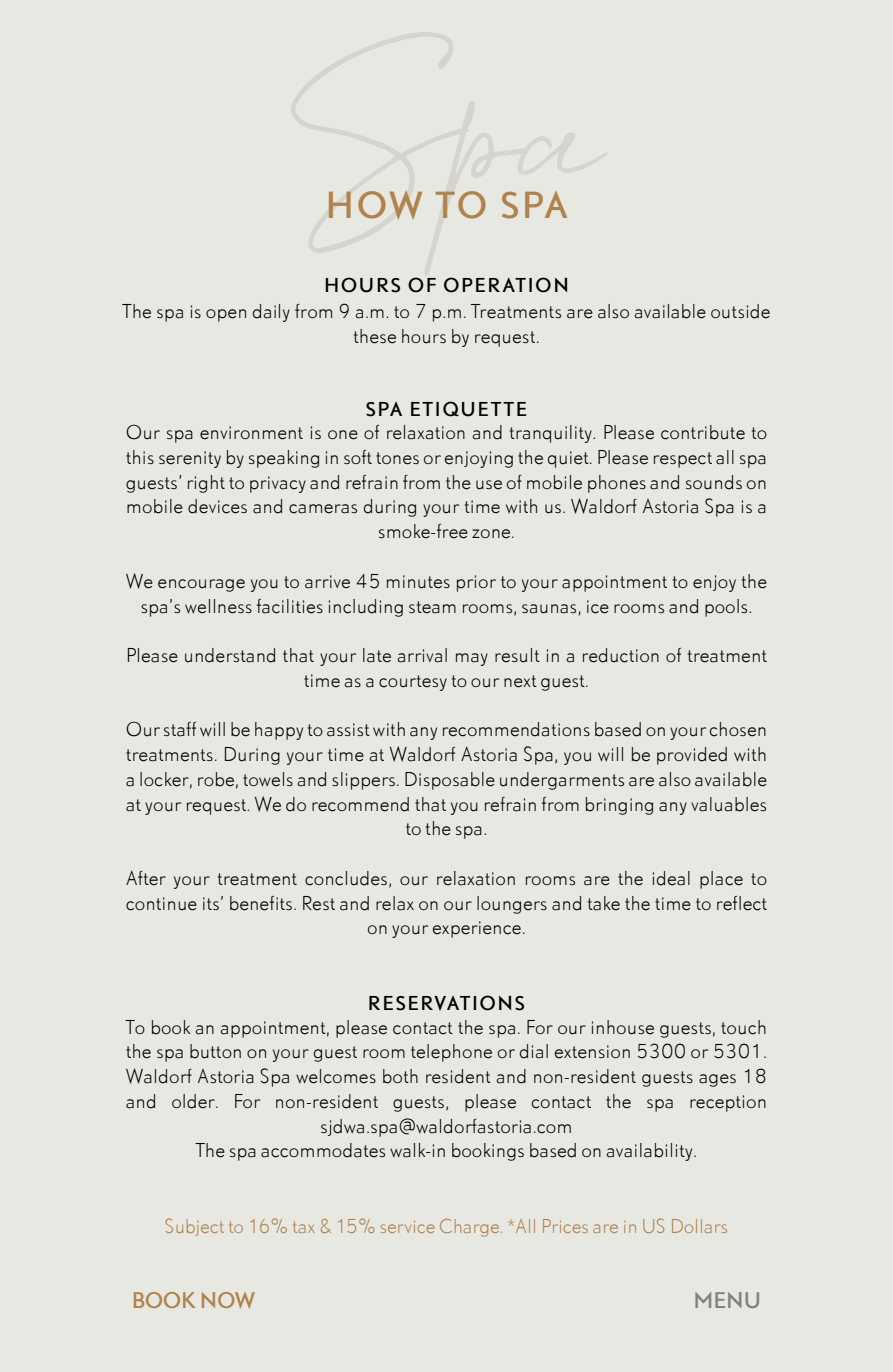
<style>
.page{position:relative;width:893px;height:1372px;background:#fff}
.page>*{position:absolute;margin:0;border:0;box-sizing:border-box;transform-origin:0 0}
.t1{font:33.75px "DTL Nobel T";letter-spacing:.07em;color:#b1824b}
.t2{font:20.25px "DTL Nobel T";color:#b1824b}
.t3{font:20.25px "DTL Nobel T";color:#837f7c}
.t4{font:300 18px/24.8px "DTL Nobel T";color:#000001;text-align:center}
.t5{font:300 18px "DTL Nobel T";letter-spacing:-.005em;color:#b1824b}
.t6{font:18px "DTL Nobel T";letter-spacing:.1em;color:#000001}
</style>
<div class="page">
<div style="left:0;top:0;width:893px;height:1371px;background:#e7e8e2"></div>
<h1 class="t1" style="left:325px;top:182px;width:244px">HOW TO SPA</h1>
<p class="t6" style="left:324px;top:273px;width:246px">HOURS OF OPERATION</p>
<p class="t4" style="left:122px;top:299px;width:650px">The spa is open daily from 9 a.m. to 7 p.m. Treatments are also available outside these hours by request.</p>
<p class="t6" style="left:366px;top:396px;width:163px">SPA ETIQUETTE</p>
<p class="t4" style="left:126px;top:420px;width:643px">Our spa environment is one of relaxation and tranquility. Please contribute to this serenity by speaking in soft tones or enjoying the quiet. Please respect all spa guests’ right to privacy and refrain from the use of mobile phones and sounds on mobile devices and cameras during your time with us. Waldorf Astoria Spa is a smoke-free zone.</p>
<p class="t4" style="left:126px;top:568px;width:643px">We encourage you to arrive 45 minutes prior to your appointment to enjoy the spa’s wellness facilities including steam rooms, saunas, ice rooms and pools.</p>
<p class="t4" style="left:126px;top:642px;width:643px">Please understand that your late arrival may result in a reduction of treatment time as a courtesy to our next guest.</p>
<p class="t4" style="left:126px;top:717px;width:643px">Our staff will be happy to assist with any recommendations based on your chosen treatments. During your time at Waldorf Astoria Spa, you will be provided with a locker, robe, towels and slippers. Disposable undergarments are also available at your request. We do recommend that you refrain from bringing any valuables to the spa.</p>
<p class="t4" style="left:126px;top:865px;width:643px">After your treatment concludes, our relaxation rooms are the ideal place to continue its’ benefits. Rest and relax on our loungers and take the time to reflect on your experience.</p>
<p class="t6" style="left:368px;top:990px;width:159px">RESERVATIONS</p>
<p class="t4" style="left:126px;top:1014px;width:643px">To book an appointment, please contact the spa. For our inhouse guests, touch the spa button on your guest room telephone or dial extension 5300 or 5301.<br>Waldorf Astoria Spa welcomes both resident and non-resident guests ages 18 and older. For non-resident guests, please contact the spa reception sjdwa.spa@waldorfastoria.com<br>The spa accommodates walk-in bookings based on availability.</p>
<p class="t5" style="left:165px;top:1214px;width:565px">Subject to 16% tax &amp; 15% service Charge. *All Prices are in US Dollars</p>
<p class="t2" style="left:132px;top:1286px;width:125px">BOOK NOW</p>
<p class="t3" style="left:694px;top:1286px;width:69px">MENU</p>
</div>
